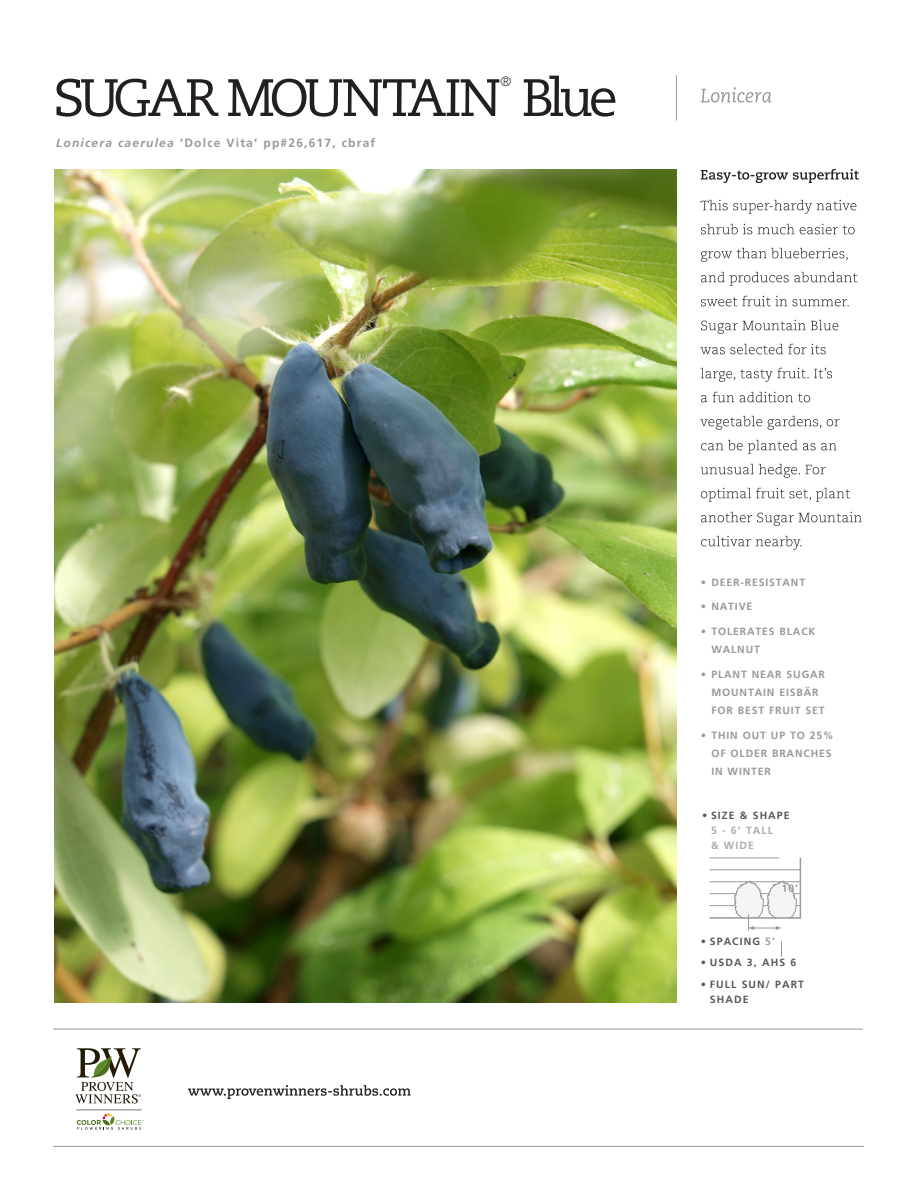
<style>
.page{position:relative;width:918px;height:1188px;background:#fff}
.page>*{position:absolute;margin:0;border:0;box-sizing:border-box;transform-origin:0 0}
.t1{font:52.5px "Caecilia";letter-spacing:-.09em;color:#231f20}
.t2{font:300 13.5px "Caecilia";color:#231f20}
.t3{font:700 12px "Frutiger";letter-spacing:.1em;color:#99989b}
.t4{font:700 10.5px/18px "Frutiger";letter-spacing:.08em;color:#99989b}
.t5{font:700 10.5px/15px "Frutiger";letter-spacing:.1em;color:#57585a}
.t6{font:700 10.5px/15px "Frutiger";letter-spacing:.1em;color:#adacae}
.s1{font-style:italic}
.s2{color:#99989b}
</style>
<div class="page">
<svg style="left:701px;top:87px;width:70px;height:16px"></svg>
<img style="left:54px;top:169px;width:622px;height:834px">
<svg style="left:701px;top:536px;width:101px;height:14px"></svg>
<svg style="left:701px;top:512px;width:161px;height:14px"></svg>
<svg style="left:701px;top:488px;width:149px;height:14px"></svg>
<svg style="left:701px;top:464px;width:125px;height:14px"></svg>
<svg style="left:701px;top:440px;width:135px;height:14px"></svg>
<svg style="left:700px;top:416px;width:140px;height:14px"></svg>
<svg style="left:701px;top:392px;width:109px;height:10px"></svg>
<svg style="left:700px;top:368px;width:132px;height:14px"></svg>
<svg style="left:700px;top:344px;width:126px;height:10px"></svg>
<svg style="left:701px;top:320px;width:137px;height:14px"></svg>
<svg style="left:701px;top:296px;width:148px;height:10px"></svg>
<svg style="left:701px;top:272px;width:157px;height:14px"></svg>
<svg style="left:701px;top:248px;width:147px;height:14px"></svg>
<svg style="left:701px;top:224px;width:154px;height:10px"></svg>
<svg style="left:701px;top:200px;width:155px;height:14px"></svg>
<svg style="left:701px;top:169px;width:158px;height:14px"></svg>
<svg style="left:781px;top:941px;width:1px;height:16px"></svg>
<svg style="left:709px;top:857px;width:93px;height:73px"></svg>
<hr style="left:676px;top:75px;width:1px;height:46px;background:#99989b">
<svg style="left:188px;top:1085px;width:223px;height:14px"></svg>
<svg style="left:75px;top:1048px;width:66px;height:55px"></svg>
<svg style="left:76px;top:1110px;width:67px;height:20px"></svg>
<hr style="left:53px;top:1146px;width:811px;height:1px;background:#99989b">
<hr style="left:53px;top:1029px;width:810px;height:1px;background:#99989b">
<h1 class="t1" style="left:53px;top:67px;width:566px">SUGAR MOUNTAIN Blue</h1>
<p class="t2" style="left:500px;top:74px;width:12px">®</p>
<p class="t3" style="left:56px;top:136px;width:320px"><span class="s1">Lonicera caerulea</span> ‘Dolce Vita’ pp#26,617, cbraf</p>
<p class="t4" style="left:701px;top:573px;width:106px">• DEER-RESISTANT</p>
<p class="t4" style="left:701px;top:598px;width:53px">• NATIVE</p>
<p class="t4" style="left:711px;top:623px;width:106px;text-indent:-10px">• TOLERATES BLACK<br>WALNUT</p>
<p class="t4" style="left:711px;top:665px;width:115px;text-indent:-10px">• PLANT NEAR SUGAR<br>MOUNTAIN EISBÄR<br>FOR BEST FRUIT SET</p>
<p class="t4" style="left:711px;top:726px;width:124px;text-indent:-10px">• THIN OUT UP TO 25%<br>OF OLDER BRANCHES<br>IN WINTER</p>
<p class="t5" style="left:702px;top:808px;width:89px">• SIZE &amp; SHAPE</p>
<p class="t6" style="left:711px;top:823px;width:64px">5 - 6’ TALL &amp; WIDE</p>
<p class="t5" style="left:701px;top:933px;width:76px">• SPACING <span class="s2">5’</span></p>
<p class="t5" style="left:701px;top:955px;width:97px">• USDA 3, AHS 6</p>
<p class="t5" style="left:710px;top:977px;width:96px;text-indent:-9px">• FULL SUN/ PART<br>SHADE</p>
</div>
